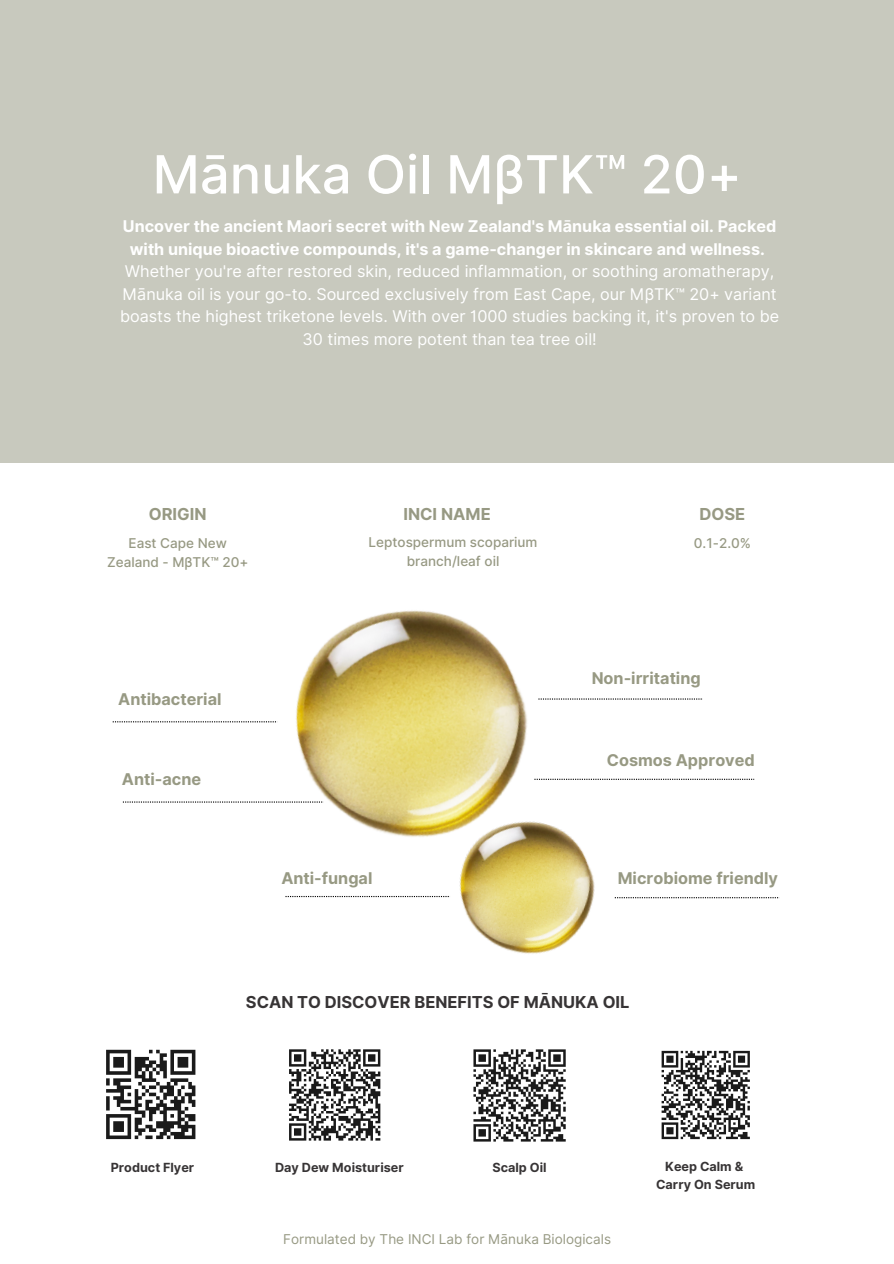
<style>
.page{position:relative;width:894px;height:1264px;background:#fff}
.page>*{position:absolute;margin:0;border:0;box-sizing:border-box;transform-origin:0 0}
.t1{font:500 52.65px "Inter";color:#fff}
.t2{font:700 16.5px "Inter";color:#373435}
.t3{font:700 16.5px "Inter";color:#979983}
.t4{font:16.2px/22.5px "Inter";color:#fff;text-align:center}
.t5{font:700 16.2px/22.5px "Inter";color:#fff;text-align:center}
.t6{font:700 16.2px "Inter";color:#979983}
.t7{font:500 13.5px/19.2px "Inter";color:#979983;text-align:center}
.t8{font:13.5px "Inter";color:#979983}
.t9{font:700 12.6px "Inter";color:#373435}
</style>
<div class="page">
<svg style="left:106px;top:1049px;width:89px;height:90px"></svg>
<svg style="left:174px;top:1135px;width:21px;height:4px"></svg>
<div style="left:0;top:0;width:893px;height:462px;background:#c8c9be"></div>
<svg style="left:473px;top:1049px;width:93px;height:93px"></svg>
<svg style="left:289px;top:1049px;width:92px;height:92px"></svg>
<svg style="left:661px;top:1050px;width:89px;height:90px"></svg>
<img style="left:432px;top:840px;width:189px;height:114px">
<img style="left:247px;top:610px;width:327px;height:274px">
<svg style="left:538px;top:698px;width:165px;height:1px"></svg>
<svg style="left:534px;top:778px;width:220px;height:2px"></svg>
<svg style="left:614px;top:897px;width:166px;height:1px"></svg>
<svg style="left:113px;top:721px;width:165px;height:1px"></svg>
<svg style="left:123px;top:801px;width:199px;height:1px"></svg>
<svg style="left:285px;top:896px;width:166px;height:1px"></svg>
<p class="t1" style="left:152px;top:142px;width:590px">Mānuka Oil MβTK™ 20+</p>
<p class="t5" style="left:123px;top:215px;width:654px">Uncover the ancient Maori secret with New Zealand's Mānuka essential oil. Packed with unique bioactive compounds, it's a game-changer in skincare and wellness.</p>
<p class="t4" style="left:120px;top:260px;width:660px">Whether you're after restored skin, reduced inflammation, or soothing aromatherapy, Mānuka oil is your go-to. Sourced exclusively from East Cape, our MβTK™ 20+ variant boasts the highest triketone levels. With over 1000 studies backing it, it's proven to be 30 times more potent than tea tree oil!</p>
<p class="t3" style="left:149px;top:504px;width:59px">ORIGIN</p>
<p class="t7" style="left:107px;top:533px;width:143px">East Cape New<br>Zealand - MβTK™ 20+</p>
<p class="t3" style="left:403px;top:504px;width:89px">INCI NAME</p>
<p class="t7" style="left:368px;top:532px;width:170px">Leptospermum scoparium branch/leaf oil</p>
<p class="t6" style="left:118px;top:689px;width:105px">Antibacterial</p>
<p class="t6" style="left:122px;top:769px;width:81px">Anti-acne</p>
<p class="t6" style="left:281px;top:868px;width:93px">Anti-fungal</p>
<p class="t3" style="left:699px;top:504px;width:47px">DOSE</p>
<p class="t7" style="left:693px;top:533px;width:59px">0.1-2.0%</p>
<p class="t6" style="left:591px;top:668px;width:110px">Non-irritating</p>
<p class="t6" style="left:606px;top:750px;width:149px">Cosmos Approved</p>
<p class="t6" style="left:617px;top:868px;width:162px">Microbiome friendly</p>
<p class="t2" style="left:246px;top:992px;width:385px">SCAN TO DISCOVER BENEFITS OF MĀNUKA OIL</p>
<p class="t9" style="left:111px;top:1160px;width:85px">Product Flyer</p>
<p class="t9" style="left:275px;top:1160px;width:130px">Day Dew Moisturiser</p>
<p class="t9" style="left:492px;top:1160px;width:56px">Scalp Oil</p>
<p class="t9" style="left:665px;top:1158px;width:79px">Keep Calm &amp;</p>
<p class="t9" style="left:656px;top:1176px;width:101px">Carry On Serum</p>
<p class="t8" style="left:283px;top:1230px;width:329px">Formulated by The INCI Lab for Mānuka Biologicals</p>
</div>
